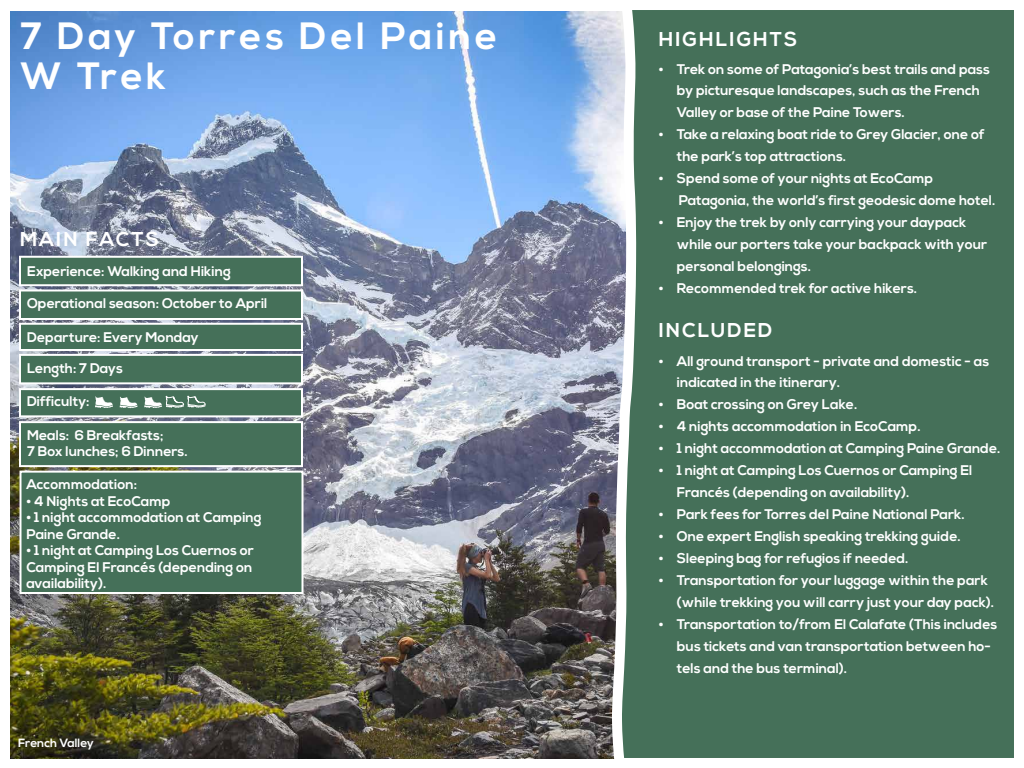
<style>
.page{position:relative;width:1024px;height:768px;background:#fff}
.page>*{position:absolute;margin:0;border:0;box-sizing:border-box;transform-origin:0 0}
.t1{font:700 38px/40px "Nexa";letter-spacing:.1em;color:#fff}
.t2{font:700 20px "Nexa";letter-spacing:.1em;color:#fff}
.t3{font:700 14px/22px "Nexa";color:#fff}
.t4{font:700 12px "Nexa";color:#fff}
</style>
<div class="page">
<img style="left:10px;top:11px;width:598px;height:748px">
<div style="left:608px;top:10px;width:406px;height:749px;background:#457059"></div>
<div style="left:19px;top:256px;width:284px;height:30px;background:#457059;border:2px solid #fff"></div>
<div style="left:19px;top:290px;width:284px;height:30px;background:#457059;border:2px solid #fff"></div>
<div style="left:19px;top:323px;width:284px;height:28px;background:#457059;border:2px solid #fff"></div>
<div style="left:19px;top:354px;width:284px;height:30px;background:#457059;border:2px solid #fff"></div>
<div style="left:19px;top:388px;width:284px;height:29px;background:#457059;border:2px solid #fff"></div>
<div style="left:19px;top:421px;width:284px;height:46px;background:#457059;border:2px solid #fff"></div>
<div style="left:20px;top:471px;width:284px;height:123px;background:#457059;border:2px solid #fff"></div>
<svg style="left:95px;top:396px;width:18px;height:12px"></svg>
<svg style="left:120px;top:397px;width:18px;height:11px"></svg>
<svg style="left:144px;top:396px;width:62px;height:12px"></svg>
<h1 class="t1" style="left:21px;top:17px;width:478px">7 Day Torres Del Paine<br>W Trek</h1>
<h2 class="t2" style="left:20px;top:228px;width:141px">MAIN FACTS</h2>
<p class="t3" style="left:27px;top:260px;width:205px">Experience: Walking and Hiking</p>
<p class="t3" style="left:27px;top:292px;width:242px">Operational season: October to April</p>
<p class="t3" style="left:27px;top:326px;width:173px">Departure: Every Monday</p>
<p class="t3" style="left:27px;top:357px;width:97px">Length: 7 Days</p>
<p class="t3" style="left:27px;top:391px;width:64px">Difficulty:</p>
<p class="t3" style="left:27px;top:427px;width:162px;line-height:16.8px">Meals: 6 Breakfasts;<br>7 Box lunches; 6 Dinners.</p>
<p class="t3" style="left:26px;top:474px;width:112px">Accommodation:</p>
<p class="t3" style="left:26px;top:490px;width:146px">• 4 Nights at EcoCamp</p>
<p class="t3" style="left:26px;top:510px;width:237px;line-height:16.5px">• 1 night accommodation at Camping<br>Paine Grande.</p>
<p class="t3" style="left:26px;top:543px;width:229px;line-height:16.5px;text-align:justify">• 1 night at Camping Los Cuernos or Camping El Francés (depending on availability).</p>
<p class="t4" style="left:18px;top:736px;width:77px">French Valley</p>
<h2 class="t2" style="left:659px;top:27px;width:140px">HIGHLIGHTS</h2>
<p class="t3" style="left:677px;top:58px;width:315px;text-indent:-18px">• Trek on some of Patagonia’s best trails and pass by picturesque landscapes, such as the French<br>Valley or base of the Paine Towers.</p>
<p class="t3" style="left:677px;top:124px;width:309px;text-indent:-18px">• Take a relaxing boat ride to Grey Glacier, one of the park’s top attractions.</p>
<p class="t3" style="left:679px;top:168px;width:318px;text-indent:-20px">• Spend some of your nights at EcoCamp<br>Patagonia, the world’s first geodesic dome hotel.</p>
<p class="t3" style="left:677px;top:212px;width:312px;text-indent:-18px">• Enjoy the trek by only carrying your daypack while our porters take your backpack with your personal belongings.</p>
<p class="t3" style="left:659px;top:278px;width:260px">• Recommended trek for active hikers.</p>
<h2 class="t2" style="left:659px;top:318px;width:115px">INCLUDED</h2>
<p class="t3" style="left:677px;top:350px;width:314px;text-indent:-18px">• All ground transport - private and domestic - as indicated in the itinerary.</p>
<p class="t3" style="left:659px;top:394px;width:200px">• Boat crossing on Grey Lake.</p>
<p class="t3" style="left:659px;top:416px;width:263px">• 4 nights accommodation in EcoCamp.</p>
<p class="t3" style="left:659px;top:438px;width:343px">• 1 night accommodation at Camping Paine Grande.</p>
<p class="t3" style="left:677px;top:460px;width:297px;text-indent:-18px">• 1 night at Camping Los Cuernos or Camping El<br>Francés (depending on availability).</p>
<p class="t3" style="left:659px;top:504px;width:307px">• Park fees for Torres del Paine National Park.</p>
<p class="t3" style="left:659px;top:526px;width:304px">• One expert English speaking trekking guide.</p>
<p class="t3" style="left:659px;top:548px;width:251px">• Sleeping bag for refugios if needed.</p>
<p class="t3" style="left:677px;top:570px;width:319px;text-indent:-18px">• Transportation for your luggage within the park (while trekking you will carry just your day pack).</p>
<p class="t3" style="left:677px;top:614px;width:322px;text-indent:-18px">• Transportation to/from El Calafate (This includes bus tickets and van transportation between ho&shy;tels and the bus terminal).</p>
</div>
